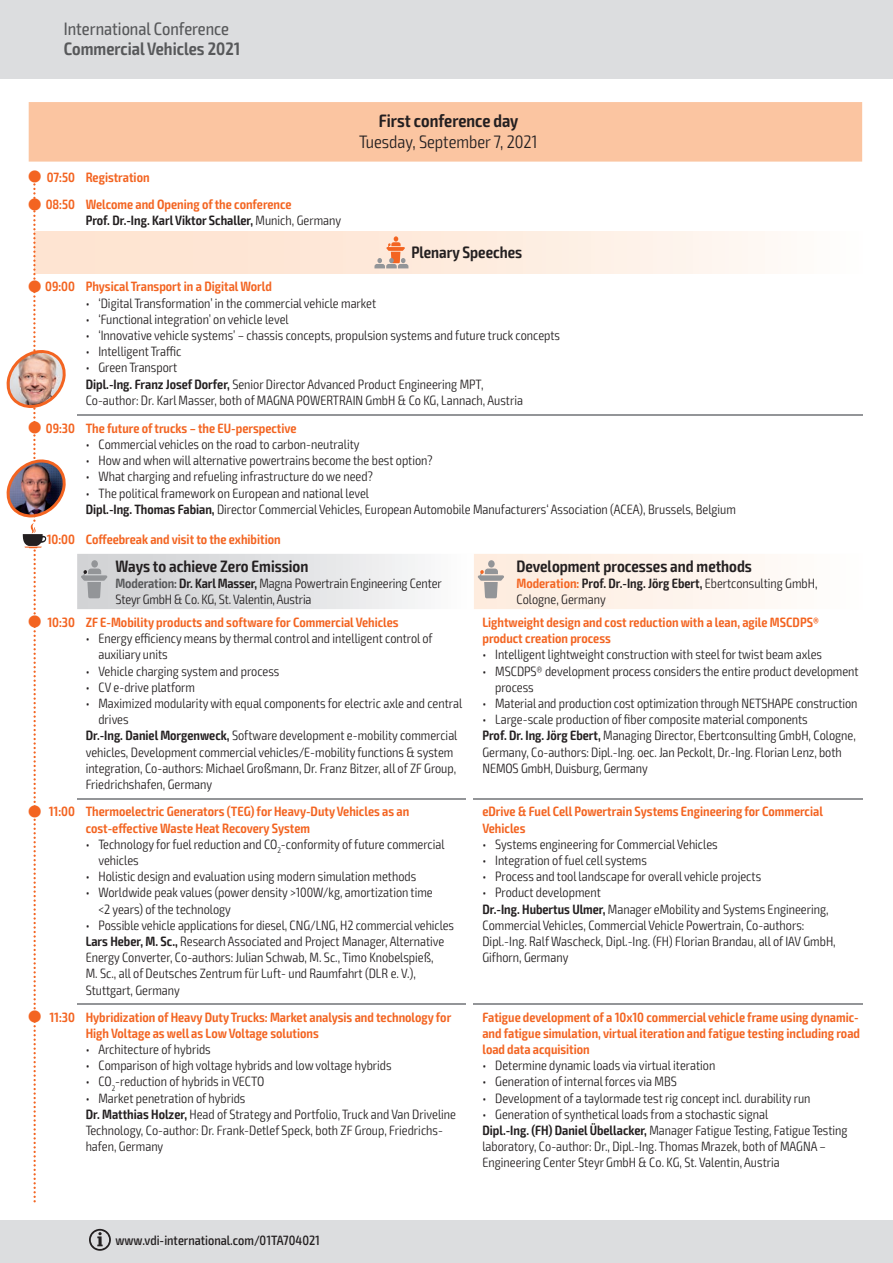
<style>
.page{position:relative;width:893px;height:1263px;background:#fff}
.page>*{position:absolute;margin:0;border:0;box-sizing:border-box;transform-origin:0 0}
.t1{font:condensed 18px "Exo 2";color:#57585a}
.t2{font:300 condensed 18px "Exo 2";color:#231f20}
.t3{font:600 condensed 18px "Exo 2";color:#57585a}
.t4{font:600 condensed 18px "Exo 2";color:#231f20}
.t5{font:600 condensed 16.5px "Exo 2";color:#231f20}
.t6{font:300 condensed 13.5px/16.2px "Exo 2";color:#231f20}
.t7{font:600 condensed 13.5px/16.2px "Exo 2";color:#f36421}
.t8{font:600 condensed 13.5px "Exo 2";color:#231f20}
.t9{font:500 condensed 13.5px "Exo 2";color:#231f20}
.s1{font-weight:300}
.s2{font-weight:600}
.s3{font-weight:600;color:#57585a}
.s4{font-weight:600;color:#f36421}
</style>
<div class="page">
<div style="left:0;top:0;width:893px;height:79px;background:#dcdddf"></div>
<div style="left:0;top:1220px;width:893px;height:43px;background:#dcdddf"></div>
<svg style="left:89px;top:1229px;width:22px;height:22px"></svg>
<div style="left:29px;top:102px;width:833px;height:60px;background:#fbc5a1"></div>
<div style="left:35px;top:231px;width:827px;height:43px;background:linear-gradient(to right,#fedfc9,#fefaf7)"></div>
<hr style="left:77px;top:1003px;width:34px;height:1px;background:#939598">
<hr style="left:111px;top:1003px;width:354px;height:1px;background:#939598">
<hr style="left:474px;top:1003px;width:34px;height:1px;background:#939598">
<hr style="left:508px;top:1003px;width:354px;height:1px;background:#939598">
<hr style="left:77px;top:798px;width:34px;height:1px;background:#939598">
<hr style="left:111px;top:798px;width:354px;height:1px;background:#939598">
<hr style="left:474px;top:798px;width:34px;height:1px;background:#939598">
<hr style="left:508px;top:798px;width:354px;height:1px;background:#939598">
<hr style="left:77px;top:414px;width:34px;height:2px;background:#939598">
<hr style="left:111px;top:414px;width:354px;height:2px;background:#939598">
<svg style="left:465px;top:414px;width:9px;height:2px"></svg>
<hr style="left:474px;top:414px;width:34px;height:2px;background:#939598">
<hr style="left:508px;top:414px;width:354px;height:2px;background:#939598">
<svg style="left:374px;top:236px;width:34px;height:32px"></svg>
<svg style="left:77px;top:554px;width:688px;height:55px"></svg>
<svg style="left:6px;top:174px;width:62px;height:1028px"></svg>
<h1 class="t1" style="left:64px;top:18px;width:167px">International Conference</h1>
<h1 class="t3" style="left:64px;top:38px;width:178px">Commercial Vehicles 2021</h1>
<p class="t7" style="left:46px;top:164px;width:247px;line-height:27px">07:50 Registration<br>08:50 Welcome and Opening of the conference</p>
<p class="t8" style="left:86px;top:212px;width:257px">Prof. Dr.-Ing. Karl Viktor Schaller, <span class="s1">Munich, Germany</span></p>
<h1 class="t4" style="left:379px;top:110px;width:141px">First conference day</h1>
<h1 class="t2" style="left:359px;top:131px;width:180px">Tuesday, September 7, 2021</h1>
<p class="t5" style="left:411px;top:242px;width:112px">Plenary Speeches</p>
<p class="t7" style="left:45px;top:279px;width:228px">09:00 Physical Transport in a Digital World</p>
<p class="t6" style="left:86px;top:295px;width:292px">• ‘Digital Transformation’ in the commercial vehicle market</p>
<p class="t6" style="left:86px;top:311px;width:205px">• ‘Functional integration’ on vehicle level</p>
<p class="t6" style="left:86px;top:327px;width:476px">• ‘Innovative vehicle systems’ – chassis concepts, propulsion systems and future truck concepts</p>
<p class="t6" style="left:86px;top:344px;width:97px">• Intelligent Traffic</p>
<p class="t6" style="left:86px;top:360px;width:439px">• Green Transport<br><span class="s2">Dipl.-Ing. Franz Josef Dorfer,</span> Senior Director Advanced Product Engineering MPT,<br>Co-author: Dr. Karl Masser, both of MAGNA POWERTRAIN GmbH &amp; Co KG, Lannach, Austria</p>
<p class="t7" style="left:46px;top:420px;width:252px">09:30 The future of trucks – the EU-perspective</p>
<p class="t6" style="left:86px;top:436px;width:275px">• Commercial vehicles on the road to carbon-neutrality</p>
<p class="t6" style="left:86px;top:453px;width:348px">• How and when will alternative powertrains become the best option?</p>
<p class="t6" style="left:86px;top:469px;width:289px">• What charging and refueling infrastructure do we need?</p>
<p class="t6" style="left:86px;top:485px;width:652px">• The political framework on European and national level<br><span class="s2">Dipl.-Ing. Thomas Fabian,</span> Director Commercial Vehicles, European Automobile Manufacturers‘ Association (ACEA), Brussels, Belgium</p>
<p class="t7" style="left:47px;top:532px;width:235px">10:00 Coffeebreak and visit to the exhibition</p>
<p class="t5" style="left:115px;top:556px;width:194px">Ways to achieve Zero Emission</p>
<p class="t6" style="left:115px;top:575px;width:328px"><span class="s3">Moderation:</span> <span class="s2">Dr. Karl Masser,</span> Magna Powertrain Engineering Center<br>Steyr GmbH &amp; Co. KG, St. Valentin, Austria</p>
<p class="t5" style="left:516px;top:556px;width:237px">Development processes and methods</p>
<p class="t6" style="left:516px;top:575px;width:303px"><span class="s4">Moderation:</span> <span class="s2">Prof. Dr.-Ing. Jörg Ebert,</span> Ebertconsulting GmbH,<br>Cologne, Germany</p>
<p class="t7" style="left:47px;top:614px;width:353px">10:30 ZF E-Mobility products and software for Commercial Vehicles</p>
<p class="t6" style="left:98px;top:631px;width:336px;text-indent:-13px">• Energy efficiency means by thermal control and intelligent control of auxiliary units</p>
<p class="t6" style="left:86px;top:663px;width:195px">• Vehicle charging system and process</p>
<p class="t6" style="left:86px;top:679px;width:111px">• CV e-drive platform</p>
<p class="t6" style="left:86px;top:695px;width:378px">• Maximized modularity with equal components for electric axle and central</p>
<p class="t6" style="left:98px;top:712px;width:32px">drives</p>
<p class="t6" style="left:86px;top:728px;width:373px"><span class="s2">Dr.-Ing. Daniel Morgenweck,</span> Software development e-mobility commercial</p>
<p class="t6" style="left:86px;top:744px;width:369px">vehicles, Development commercial vehicles/E-mobility functions &amp; system</p>
<p class="t6" style="left:86px;top:760px;width:372px">integration, Co-authors: Michael Großmann, Dr. Franz Bitzer, all of ZF Group,</p>
<p class="t6" style="left:86px;top:776px;width:128px">Friedrichshafen, Germany</p>
<p class="t7" style="left:86px;top:804px;width:325px;text-indent:-37px">11:00 Thermoelectric Generators (TEG) for Heavy-Duty Vehicles as an cost-effective Waste Heat Recovery System</p>
<p class="t6" style="left:98px;top:836px;width:348px;text-indent:-13px">• Technology for fuel reduction and CO<sub>2</sub>-conformity of future commercial vehicles</p>
<p class="t6" style="left:86px;top:869px;width:332px">• Holistic design and evaluation using modern simulation methods</p>
<p class="t6" style="left:98px;top:885px;width:336px;text-indent:-13px">• Worldwide peak values (power density &gt;100W/kg, amortization time &lt;2 years) of the technology</p>
<p class="t6" style="left:86px;top:917px;width:370px">• Possible vehicle applications for diesel, CNG/LNG, H2 commercial vehicles <span class="s2">Lars Heber, M. Sc.,</span> Research Associated and Project Manager, Alternative Energy Converter, Co-authors: Julian Schwab, M. Sc., Timo Knobelspieß,<br>M. Sc., all of Deutsches Zentrum für Luft- und Raumfahrt (DLR e. V.), Stuttgart, Germany</p>
<p class="t7" style="left:86px;top:1009px;width:367px;text-indent:-36px">11:30 Hybridization of Heavy Duty Trucks: Market analysis and technology for<br>High Voltage as well as Low Voltage solutions</p>
<p class="t6" style="left:86px;top:1041px;width:127px">• Architecture of hybrids</p>
<p class="t6" style="left:86px;top:1057px;width:307px">• Comparison of high voltage hybrids and low voltage hybrids</p>
<p class="t6" style="left:86px;top:1074px;width:180px">• CO<sub>2</sub>-reduction of hybrids in VECTO</p>
<p class="t6" style="left:86px;top:1090px;width:372px">• Market penetration of hybrids<br><span class="s2">Dr. Matthias Holzer,</span> Head of Strategy and Portfolio, Truck and Van Driveline Technology, Co-author: Dr. Frank-Detlef Speck, both ZF Group, Friedrichs&shy;hafen, Germany</p>
<p class="t7" style="left:482px;top:614px;width:338px">Lightweight design and cost reduction with a lean, agile MSCDPS® product creation process</p>
<p class="t6" style="left:482px;top:647px;width:341px">• Intelligent lightweight construction with steel for twist beam axles</p>
<p class="t6" style="left:495px;top:663px;width:365px;text-indent:-13px">• MSCDPS® development process considers the entire product development process</p>
<p class="t6" style="left:482px;top:695px;width:377px">• Material and production cost optimization through NETSHAPE construction</p>
<p class="t6" style="left:482px;top:712px;width:375px">• Large-scale production of fiber composite material components<br><span class="s2">Prof. Dr. Ing. Jörg Ebert,</span> Managing Director, Ebertconsulting GmbH, Cologne, Germany, Co-authors: Dipl.-Ing. oec. Jan Peckolt, Dr.-Ing. Florian Lenz, both NEMOS GmbH, Duisburg, Germany</p>
<p class="t7" style="left:482px;top:804px;width:342px">eDrive &amp; Fuel Cell Powertrain Systems Engineering for Commercial<br>Vehicles</p>
<p class="t6" style="left:482px;top:836px;width:237px">• Systems engineering for Commercial Vehicles</p>
<p class="t6" style="left:482px;top:852px;width:166px">• Integration of fuel cell systems</p>
<p class="t6" style="left:482px;top:869px;width:280px">• Process and tool landscape for overall vehicle projects</p>
<p class="t6" style="left:482px;top:885px;width:355px">• Product development<br><span class="s2">Dr.-Ing. Hubertus Ulmer,</span> Manager eMobility and Systems Engineering, Commercial Vehicles, Commercial Vehicle Powertrain, Co-authors:<br>Dipl.-Ing. Ralf Wascheck, Dipl.-Ing. (FH) Florian Brandau, all of IAV GmbH, Gifhorn, Germany</p>
<p class="t7" style="left:482px;top:1009px;width:379px;text-align:justify">Fatigue development of a 10x10 commercial vehicle frame using dynamic&shy;and fatigue simulation, virtual iteration and fatigue testing including road load data acquisition</p>
<p class="t6" style="left:482px;top:1057px;width:234px">• Determine dynamic loads via virtual iteration</p>
<p class="t6" style="left:482px;top:1074px;width:196px">• Generation of internal forces via MBS</p>
<p class="t6" style="left:482px;top:1090px;width:330px">• Development of a taylormade test rig concept incl. durability run</p>
<p class="t6" style="left:482px;top:1106px;width:367px">• Generation of synthetical loads from a stochastic signal<br><span class="s2">Dipl.-Ing. (FH) Daniel Übellacker,</span> Manager Fatigue Testing, Fatigue Testing laboratory, Co-author: Dr., Dipl.-Ing. Thomas Mrazek, both of MAGNA – Engineering Center Steyr GmbH &amp; Co. KG, St. Valentin, Austria</p>
<p class="t9" style="left:115px;top:1232px;width:206px">www.vdi-international.com/01TA704021</p>
</div>
